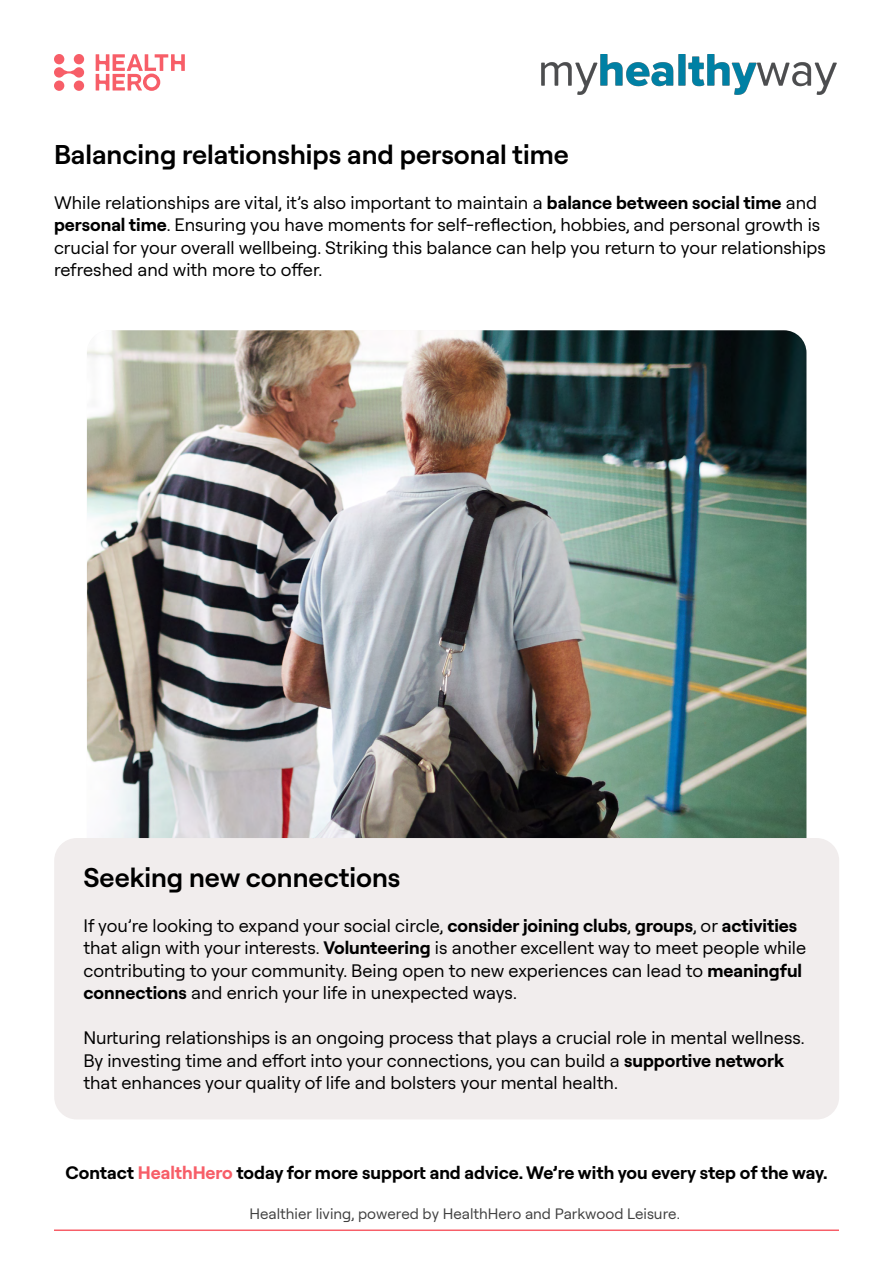
<style>
.page{position:relative;width:893px;height:1263px;background:#fff}
.page>*{position:absolute;margin:0;border:0;box-sizing:border-box;transform-origin:0 0}
.t1{font:600 27px "Roobert";color:#000}
.t2{font:18px/22.5px "Roobert";color:#000}
.t3{font:700 18px "Roobert";color:#000}
.t4{font:15px "Roobert";color:#404040}
.s1{font-weight:700}
.s2{color:#f75e68}
</style>
<div class="page">
<svg style="left:54px;top:67px;width:30px;height:11px"></svg>
<div style="left:54px;top:54px;width:10px;height:10px;background:#f75e68;border-radius:50%"></div>
<div style="left:74px;top:54px;width:10px;height:10px;background:#f75e68;border-radius:50%"></div>
<div style="left:54px;top:81px;width:10px;height:10px;background:#f75e68;border-radius:50%"></div>
<div style="left:74px;top:81px;width:10px;height:10px;background:#f75e68;border-radius:50%"></div>
<svg style="left:96px;top:54px;width:89px;height:37px"></svg>
<hr style="left:54px;top:1229px;width:785px;height:2px;background:#f75e68">
<img style="left:87px;top:330px;width:719px;height:508px">
<div style="left:54px;top:838px;width:785px;height:281px;background:#f1eded;border-radius:22px"></div>
<img style="left:541px;top:54px;width:296px;height:40px">
<h1 class="t1" style="left:54px;top:135px;width:516px">Balancing relationships and personal time</h1>
<p class="t2" style="left:54px;top:190px;width:773px">While relationships are vital, it’s also important to maintain a <span class="s1">balance between social time</span> and <span class="s1">personal time</span>. Ensuring you have moments for self-reflection, hobbies, and personal growth is crucial for your overall wellbeing. Striking this balance can help you return to your relationships refreshed and with more to offer.</p>
<h1 class="t1" style="left:83px;top:858px;width:319px">Seeking new connections</h1>
<p class="t2" style="left:83px;top:913px;width:724px">If you’re looking to expand your social circle, <span class="s1">consider joining clubs</span>, <span class="s1">groups</span>, or <span class="s1">activities </span>that align with your interests. <span class="s1">Volunteering</span> is another excellent way to meet people while contributing to your community. Being open to new experiences can lead to <span class="s1">meaningful connections</span> and enrich your life in unexpected ways.</p>
<p class="t2" style="left:83px;top:1026px;width:723px">Nurturing relationships is an ongoing process that plays a crucial role in mental wellness.<br>By investing time and effort into your connections, you can build a <span class="s1">supportive network </span>that enhances your quality of life and bolsters your mental health.</p>
<p class="t3" style="left:66px;top:1159px;width:764px">Contact <span class="s2">HealthHero</span> today for more support and advice. We’re with you every step of the way.</p>
<p class="t4" style="left:249px;top:1203px;width:432px">Healthier living, powered by HealthHero and Parkwood Leisure.</p>
</div>
